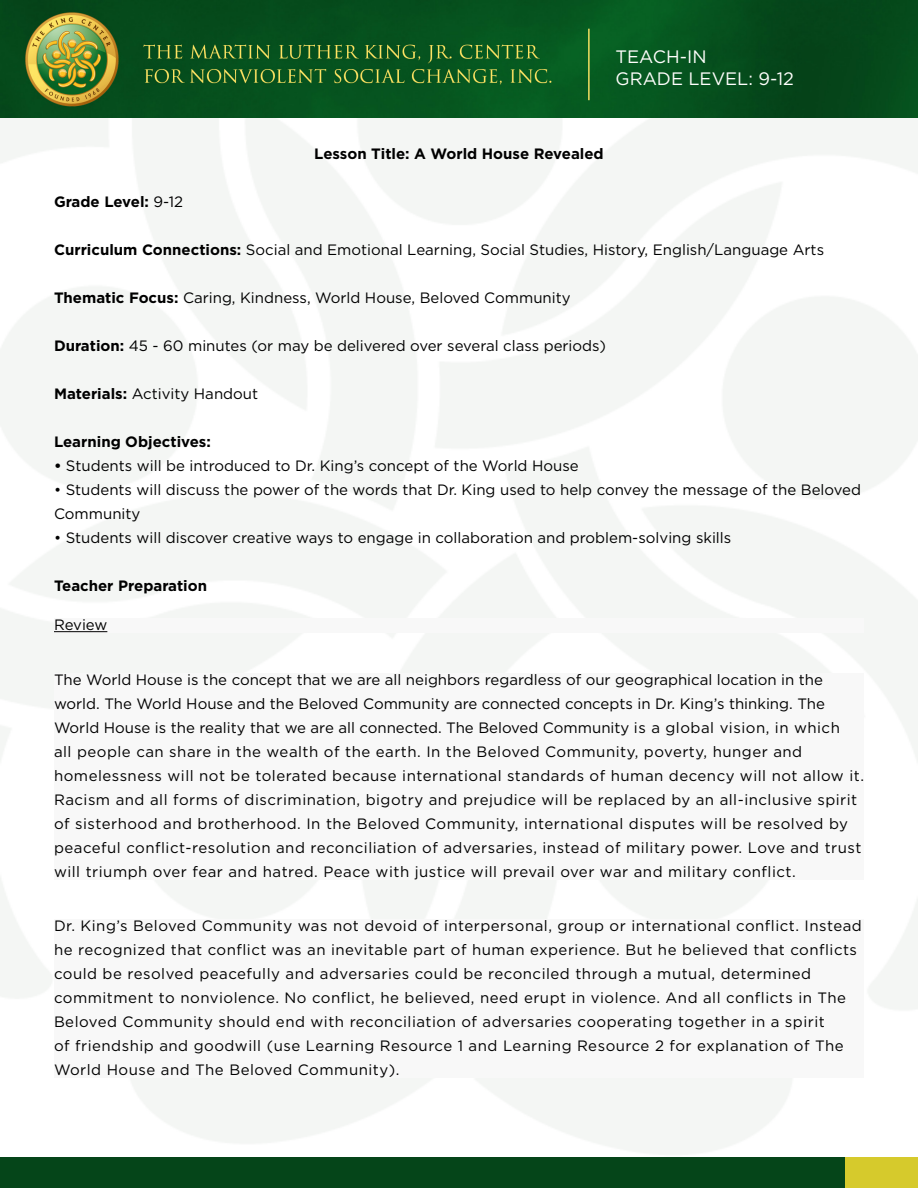
<style>
.page{position:relative;width:918px;height:1188px;background:#fff}
.page>*{position:absolute;margin:0;border:0;box-sizing:border-box;transform-origin:0 0}
.t1{font:18px "Gotham";color:#fffefc}
.Normal__Web{font:15px/24px "Gotham";letter-spacing:.035em;color:#000}
.Normal__Web-2{font:15px/24px "Gotham";color:#000}
.t2{font:700 15px "Gotham";color:#000}
.s1{font-weight:400}
.s2{font-weight:700}
</style>
<div class="page">
<img style="left:0;top:117px;width:918px;height:1041px">
<img style="left:0;top:0;width:918px;height:117px">
<div style="left:0;top:1158px;width:918px;height:30px;background:#054519"></div>
<div style="left:845px;top:1158px;width:73px;height:30px;background:#d6ca2c"></div>
<div style="left:54px;top:618px;width:810px;height:15px;background:#f8f8f8"></div>
<hr style="left:54px;top:631px;width:53px;height:1px;background:#000">
<div style="left:54px;top:673px;width:810px;height:207px;background:#f8f8f8"></div>
<div style="left:54px;top:919px;width:810px;height:159px;background:#f8f8f8"></div>
<p class="t1" style="left:616px;top:46px;width:92px">TEACH-IN</p>
<p class="t1" style="left:616px;top:67px;width:180px">GRADE LEVEL: 9-12</p>
<p class="t2" style="left:314px;top:144px;width:291px">Lesson Title: A World House Revealed</p>
<p class="t2" style="left:54px;top:192px;width:131px">Grade Level: <span class="s1">9-12</span></p>
<p class="Normal__Web-2" style="left:54px;top:237px;width:772px"><span class="s2">Curriculum Connections:</span> Social and Emotional Learning, Social Studies, History, English/Language Arts</p>
<p class="Normal__Web-2" style="left:54px;top:285px;width:518px"><span class="s2">Thematic Focus:</span> Caring, Kindness, World House, Beloved Community</p>
<p class="Normal__Web-2" style="left:54px;top:333px;width:553px"><span class="s2">Duration:</span> 45 - 60 minutes (or may be delivered over several class periods)</p>
<p class="Normal__Web-2" style="left:54px;top:381px;width:206px"><span class="s2">Materials:</span> Activity Handout</p>
<p class="t2" style="left:54px;top:432px;width:158px">Learning Objectives:</p>
<p class="Normal__Web-2" style="left:54px;top:453px;width:526px"><span class="s2">•</span> Students will be introduced to Dr. King’s concept of the World House</p>
<p class="Normal__Web-2" style="left:54px;top:477px;width:808px">• Students will discuss the power of the words that Dr. King used to help convey the message of the Beloved<br>Community</p>
<p class="Normal__Web-2" style="left:54px;top:525px;width:679px">• Students will discover creative ways to engage in collaboration and problem-solving skills</p>
<p class="t2" style="left:54px;top:576px;width:155px">Teacher Preparation</p>
<p class="Normal__Web" style="left:54px;top:613px;width:55px">Review</p>
<p class="Normal__Web" style="left:54px;top:667px;width:812px">The World House is the concept that we are all neighbors regardless of our geographical location in the world. The World House and the Beloved Community are connected concepts in Dr. King’s thinking. The World House is the reality that we are all connected. The Beloved Community is a global vision, in which<br>all people can share in the wealth of the earth. In the Beloved Community, poverty, hunger and homelessness will not be tolerated because international standards of human decency will not allow it.<br>Racism and all forms of discrimination, bigotry and prejudice will be replaced by an all-inclusive spirit of sisterhood and brotherhood. In the Beloved Community, international disputes will be resolved by peaceful conflict-resolution and reconciliation of adversaries, instead of military power. Love and trust will triumph over fear and hatred. Peace with justice will prevail over war and military conflict.</p>
<p class="Normal__Web" style="left:54px;top:914px;width:809px">Dr. King’s Beloved Community was not devoid of interpersonal, group or international conflict. Instead he recognized that conflict was an inevitable part of human experience. But he believed that conflicts could be resolved peacefully and adversaries could be reconciled through a mutual, determined commitment to nonviolence. No conflict, he believed, need erupt in violence. And all conflicts in The Beloved Community should end with reconciliation of adversaries cooperating together in a spirit<br>of friendship and goodwill (use Learning Resource 1 and Learning Resource 2 for explanation of The World House and The Beloved Community).</p>
</div>
